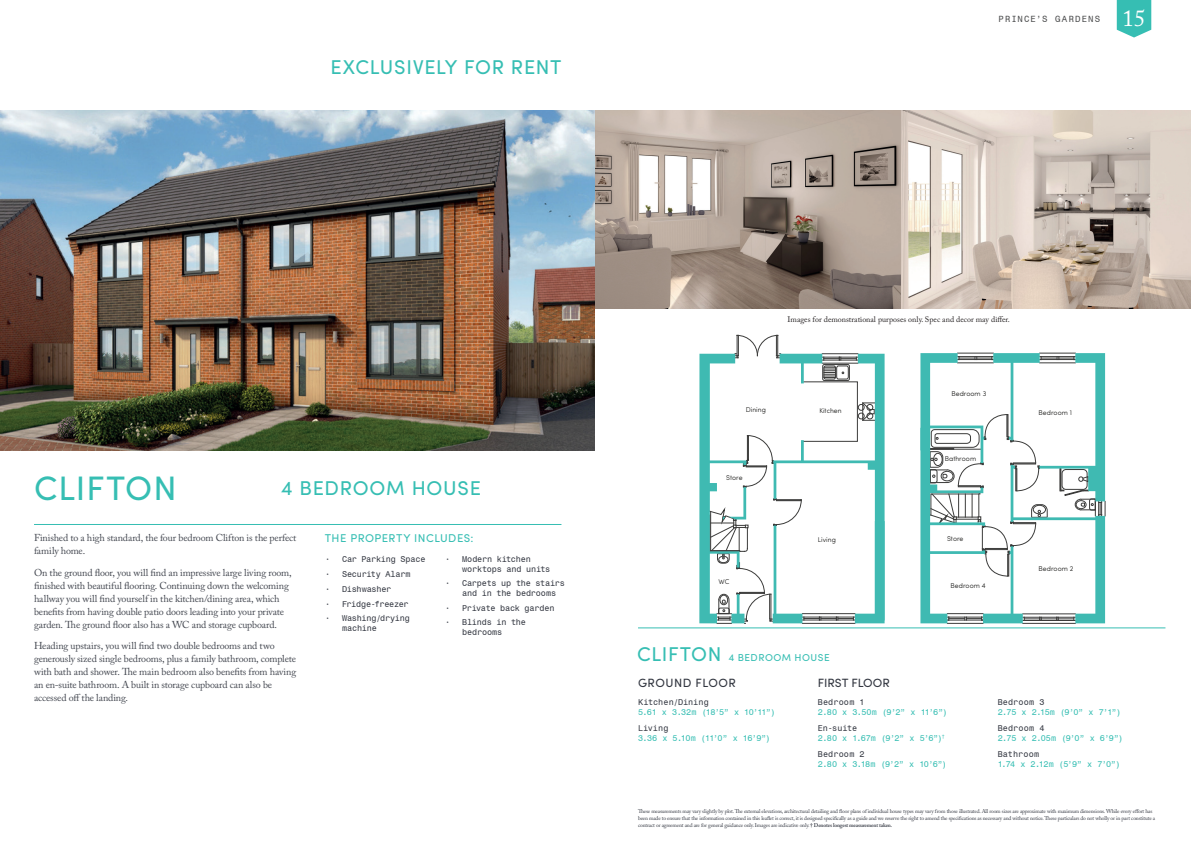
<style>
.page{position:relative;width:1191px;height:842px;background:#fff}
.page>*{position:absolute;margin:0;border:0;box-sizing:border-box;transform-origin:0 0}
.t1{font:34px "Sofia Pro";letter-spacing:.03em;color:#36beb3}
.t2{font:23px "Adobe Caslon Pro";color:#fff}
.t3{font:20px "Sofia Pro";letter-spacing:.035em;color:#36beb3}
.t4{font:12px "Sofia Pro";letter-spacing:.04em;color:#323640}
.t5{font:12px "Sofia Pro";letter-spacing:.015em;color:#323640}
.t6{font:11.3px "Sofia Pro";letter-spacing:.04em;color:#36beb3}
.t7{font:10px/13px "Adobe Caslon Pro";letter-spacing:-.015em;color:#42464f}
.t8{font:10px "Sofia Pro";letter-spacing:.05em;color:#36beb3}
.t9{font:9px "Monospace 821 BT";letter-spacing:.125em;color:#4b4c4d}
.t10{font:8.5px/9.4px "Monospace 821 BT";letter-spacing:-.02em;color:#323640}
.t11{font:8.5px/10px "Monospace 821 BT";letter-spacing:-.01em;color:#36beb3}
.t12{font:8.5px "Monospace 821 BT";letter-spacing:.02em;color:#323640}
.t13{font:8.5px "Monospace 821 BT";letter-spacing:-.045em;color:#36beb3}
.t14{font:8.5px "Monospace 821 BT";letter-spacing:.01em;color:#323640}
.t15{font:8px "Adobe Caslon Pro";color:#231f20}
.t16{font:300 6.9px "Sofia Pro Soft";color:#1a1a18}
.t17{font:5.5px/6.6px "Adobe Caslon Pro";letter-spacing:-.025em;color:#323640}
.s1{font-size:20px}
.s2{color:#323640}
.s3{font-weight:600}
</style>
<div class="page">
<svg style="left:1116px;top:0;width:35px;height:38px"></svg>
<img style="left:0;top:111px;width:595px;height:340px">
<hr style="left:34px;top:524px;width:527px;height:1px;background:#36beb3">
<hr style="left:947px;top:623px;width:36px;height:1px;background:#3c3c3b">
<hr style="left:1022px;top:623px;width:53px;height:1px;background:#3c3c3b">
<svg style="left:920px;top:353px;width:185px;height:270px"></svg>
<svg style="left:699px;top:335px;width:185px;height:289px"></svg>
<hr style="left:638px;top:628px;width:527px;height:1px;background:#36beb3">
<img style="left:595px;top:110px;width:596px;height:199px">
<h3 class="t3" style="left:330px;top:52px;width:232px">EXCLUSIVELY FOR RENT</h3>
<p class="t9" style="left:998px;top:13px;width:103px">PRINCE’S GARDENS</p>
<h2 class="t2" style="left:1122px;top:5px;width:24px">15</h2>
<h1 class="t1" style="left:34px;top:463px;width:144px">CLIFTON</h1>
<h3 class="t3" style="left:281px;top:473px;width:202px">4 BEDROOM HOUSE</h3>
<p class="t6" style="left:325px;top:530px;width:150px">THE PROPERTY INCLUDES:</p>
<p class="t10" style="left:325px;top:554px;width:102px">• Car Parking Space</p>
<p class="t10" style="left:325px;top:569px;width:87px">• Security Alarm</p>
<p class="t10" style="left:325px;top:584px;width:68px">• Dishwasher</p>
<p class="t10" style="left:325px;top:599px;width:85px">• Fridge-freezer</p>
<p class="t10" style="left:342px;top:614px;width:69px;text-indent:-17px">• Washing/drying machine</p>
<p class="t7" style="left:34px;top:531px;width:264px">Finished to a high standard, the four bedroom Clifton is the perfect family home.</p>
<p class="t7" style="left:34px;top:566px;width:259px">On the ground floor, you will find an impressive large living room, finished with beautiful flooring. Continuing down the welcoming hallway you will find yourself in the kitchen/dining area, which benefits from having double patio doors leading into your private garden. The ground floor also has a WC and storage cupboard.</p>
<p class="t7" style="left:34px;top:639px;width:264px">Heading upstairs, you will find two double bedrooms and two generously sized single bedrooms, plus a family bathroom, complete with bath and shower. The main bedroom also benefits from having an en-suite bathroom. A built in storage cupboard can also be accessed off the landing.</p>
<p class="t10" style="left:462px;top:554px;width:90px;text-indent:-17px">• Modern kitchen worktops and units</p>
<p class="t10" style="left:462px;top:579px;width:104px;text-indent:-17px">• Carpets up the stairs and in the bedrooms</p>
<p class="t10" style="left:445px;top:603px;width:111px">• Private back garden</p>
<p class="t10" style="left:462px;top:618px;width:65px;text-indent:-17px">• Blinds in the bedrooms</p>
<p class="t15" style="left:787px;top:314px;width:224px">Images for demonstrational purposes only. Spec and decor may differ.</p>
<p class="t16" style="left:746px;top:405px;width:22px">Dining</p>
<p class="t16" style="left:726px;top:473px;width:18px">Store</p>
<p class="t16" style="left:718px;top:577px;width:12px">WC</p>
<p class="t16" style="left:819px;top:405px;width:24px">Kitchen</p>
<p class="t16" style="left:818px;top:535px;width:19px">Living</p>
<p class="t16" style="left:951px;top:388px;width:36px">Bedroom 3</p>
<p class="t16" style="left:944px;top:454px;width:33px">Bathroom</p>
<p class="t16" style="left:947px;top:534px;width:18px">Store</p>
<p class="t16" style="left:950px;top:581px;width:36px">Bedroom 4</p>
<p class="t16" style="left:1038px;top:407px;width:35px">Bedroom 1</p>
<p class="t16" style="left:1038px;top:564px;width:36px">Bedroom 2</p>
<p class="t8" style="left:637px;top:650px;width:194px"><span class="s1">CLIFTON</span> 4 BEDROOM HOUSE</p>
<p class="t14" style="left:638px;top:697px;width:72px">Kitchen/Dining</p>
<p class="t13" style="left:638px;top:707px;width:139px">5.61 x 3.32m (18’5” x 10’11”)</p>
<p class="t10" style="left:638px;top:723px;width:32px">Living</p>
<p class="t11" style="left:638px;top:733px;width:134px">3.36 x 5.10m (11’0” x 16’9”)</p>
<p class="t4" style="left:638px;top:674px;width:99px">GROUND FLOOR</p>
<p class="t5" style="left:818px;top:674px;width:73px">FIRST FLOOR</p>
<p class="t12" style="left:818px;top:697px;width:48px">Bedroom 1</p>
<p class="t11" style="left:818px;top:707px;width:131px">2.80 x 3.50m (9’2” x 11’6”)</p>
<p class="t11" style="left:818px;top:723px;width:128px"><span class="s2">En-suite<br></span>2.80 x 1.67m (9’2” x 5’6”)<sup>†</sup></p>
<p class="t12" style="left:818px;top:748px;width:48px">Bedroom 2</p>
<p class="t11" style="left:818px;top:758px;width:131px">2.80 x 3.18m (9’2” x 10’6”)</p>
<p class="t12" style="left:997px;top:697px;width:48px">Bedroom 3</p>
<p class="t11" style="left:997px;top:707px;width:125px">2.75 x 2.15m (9’0” x 7’1”)</p>
<p class="t12" style="left:997px;top:723px;width:48px">Bedroom 4</p>
<p class="t11" style="left:997px;top:733px;width:127px">2.75 x 2.05m (9’0” x 6’9”)</p>
<p class="t14" style="left:997px;top:748px;width:43px">Bathroom</p>
<p class="t11" style="left:997px;top:758px;width:124px">1.74 x 2.12m (5’9” x 7’0”)</p>
<p class="t17" style="left:638px;top:808px;width:518px">These measurements may vary slightly by plot. The external elevations, architectural detailing and floor plans of individual house types may vary from those illustrated. All room sizes are approximate with maximum dimensions. While every effort has been made to ensure that the information contained in this leaflet is correct, it is designed specifically as a guide and we reserve the right to amend the specifications as necessary and without notice. These particulars do not wholly or in part constitute a contract or agreement and are for general guidance only. Images are indicative only. <span class="s3">† Denotes longest measurement taken.</span></p>
</div>
